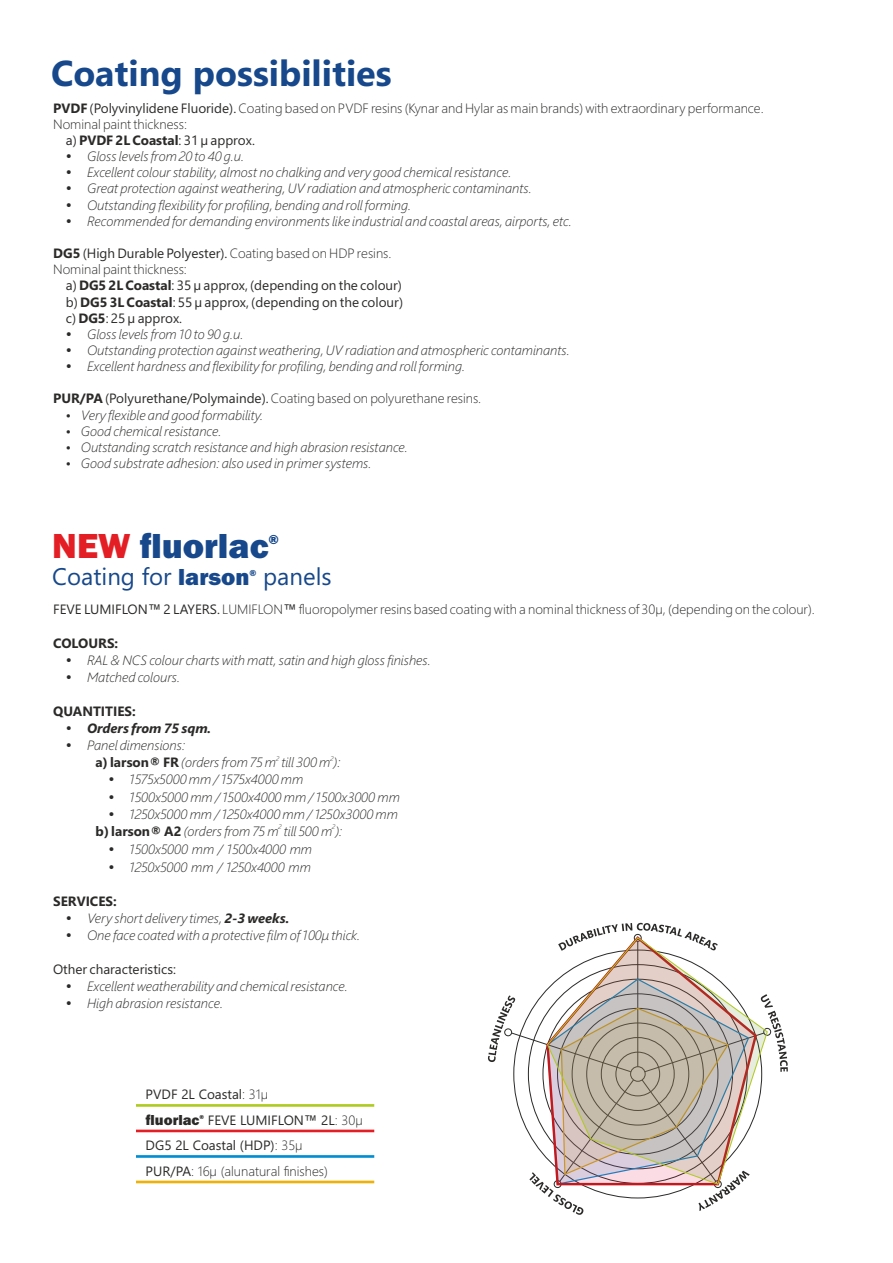
<style>
.page{position:relative;width:893px;height:1263px;background:#fff}
.page>*{position:absolute;margin:0;border:0;box-sizing:border-box;transform-origin:0 0}
.t1{font:700 36px "Segoe UI";color:#16488b}
.t2{font:800 36px "Franklin Gothic";color:#16488b}
.t3{font:24px "Segoe UI";color:#16488b}
.t4{font:italic 300 13.5px/17.1px "Segoe UI";color:#2b2a29}
.t5{font:300 13.5px/16.2px "Segoe UI";color:#2b2a29}
.t6{font:13.5px "Segoe UI";color:#2b2a29}
.t7{font:700 13.5px "Segoe UI";color:#2b2a29}
.t8{font:italic 700 13.5px "Segoe UI";color:#2b2a29}
.t9{font:800 13.5px "Franklin Gothic";color:#16488b}
.t10{font:800 9px "Franklin Gothic";color:#16488b}
.t11{font:italic 300 6.75px "Segoe UI";color:#2b2a29}
.t12{font:800 6px "Franklin Gothic";color:#2b2a29}
.s1{font-weight:700}
.s2{font-weight:400}
.s3{font-weight:700;font-style:normal}
.s4{font-weight:400;font-style:normal}
.s5{font-style:normal}
.s6{color:#e31e24}
.s7{font-family:"Franklin Gothic";font-weight:800}
.s8{font-family:"Arial";font-weight:400}
.s9{font-weight:300}
.s10{font-family:"Franklin Gothic";font-weight:800;font-size:15px}
.s11{font-family:"Arial"}
</style>
<div class="page">
<hr style="left:136px;top:1104px;width:238px;height:3px;background:#b0cb1f">
<hr style="left:136px;top:1129px;width:238px;height:3px;background:#e31e24">
<hr style="left:136px;top:1181px;width:238px;height:2px;background:#eeb107">
<hr style="left:136px;top:1155px;width:238px;height:3px;background:#008dd2">
<svg style="left:581px;top:923px;width:115px;height:11px"></svg>
<svg style="left:488px;top:992px;width:300px;height:223px"></svg>
<svg style="left:544px;top:934px;width:214px;height:252px"></svg>
<svg style="left:547px;top:937px;width:221px;height:247px"></svg>
<h1 class="t1" style="left:51px;top:59px;width:342px">Coating possibilities</h1>
<p class="t5" style="left:53px;top:101px;width:712px"><span class="s1">PVDF</span> <span class="s2">(Polyvinylidene Fluoride).</span> Coating based on PVDF resins (Kynar and Hylar as main brands) with extraordinary performance.</p>
<p class="t5" style="left:53px;top:117px;width:135px">Nominal paint thickness:</p>
<p class="t6" style="left:66px;top:135px;width:191px">a) <span class="s1">PVDF 2L Coastal</span>: 31 µ approx.</p>
<p class="t4" style="left:87px;top:149px;width:159px">Gloss levels from 20 to 40 g.u.</p>
<p class="t4" style="left:87px;top:165px;width:426px">Excellent colour stability, almost no chalking and very good chemical resistance.</p>
<p class="t4" style="left:87px;top:181px;width:446px">Great protection against weathering, UV radiation and atmospheric contaminants.</p>
<p class="t4" style="left:87px;top:197px;width:326px">Outstanding flexibility for profiling, bending and roll forming.</p>
<p class="t4" style="left:87px;top:214px;width:486px">Recommended for demanding environments like industrial and coastal areas, airports, etc.</p>
<p class="t5" style="left:53px;top:246px;width:340px"><span class="s1">DG5</span> <span class="s2">(High Durable Polyester).</span> Coating based on HDP resins.<br>Nominal paint thickness:</p>
<p class="t6" style="left:66px;top:280px;width:338px">a) <span class="s1">DG5 2L Coastal</span>: 35 µ approx, (depending on the colour)</p>
<p class="t6" style="left:66px;top:297px;width:339px">b) <span class="s1">DG5 3L Coastal</span>: 55 µ approx, (depending on the colour)</p>
<p class="t6" style="left:66px;top:313px;width:118px">c) <span class="s1">DG5</span>: 25 µ approx.</p>
<p class="t4" style="left:87px;top:327px;width:158px">Gloss levels from 10 to 90 g.u.</p>
<p class="t4" style="left:87px;top:343px;width:484px">Outstanding protection against weathering, UV radiation and atmospheric contaminants.</p>
<p class="t4" style="left:87px;top:359px;width:380px">Excellent hardness and flexibility for profiling, bending and roll forming.</p>
<p class="t4" style="left:81px;top:392px;width:402px;line-height:16.2px;text-indent:-28px"><span class="s3">PUR/PA</span> <span class="s4">(Polyurethane/Polymainde).</span> <span class="s5">Coating based on polyurethane resins.<br></span>Very flexible and good formability.<br>Good chemical resistance.<br>Outstanding scratch resistance and high abrasion resistance.<br>Good substrate adhesion: also used in primer systems.</p>
<h1 class="t2" style="left:52px;top:532px;width:218px"><span class="s6">NEW</span> fluorlac</h1>
<p class="t9" style="left:268px;top:535px;width:12px">®</p>
<p class="t10" style="left:250px;top:569px;width:8px">®</p>
<h2 class="t3" style="left:52px;top:567px;width:281px">Coating for <span class="s7">larson</span> panels</h2>
<p class="t5" style="left:53px;top:602px;width:763px"><span class="s2">FEVE LUMIFLON</span><span class="s8">™</span> <span class="s2">2 LAYERS.</span> LUMIFLON<span class="s8">™</span> fluoropolymer resins based coating with a nominal thickness of 30µ, (depending on the colour).</p>
<p class="t7" style="left:53px;top:638px;width:67px">COLOURS:</p>
<p class="t4" style="left:87px;top:653px;width:345px">RAL &amp; NCS colour charts with matt, satin and high gloss finishes.<br>Matched colours.</p>
<p class="t7" style="left:53px;top:706px;width:84px">QUANTITIES:</p>
<p class="t8" style="left:87px;top:723px;width:126px">Orders from 75 sqm.</p>
<p class="t4" style="left:87px;top:738px;width:100px">Panel dimensions:</p>
<p class="t11" style="left:276px;top:756px;width:5px">2</p>
<p class="t11" style="left:330px;top:756px;width:5px">2</p>
<p class="t4" style="left:130px;top:755px;width:272px;text-indent:-34px"><span class="s3">a) larson® FR</span> (orders from 75 m till 300 m ):<br>1575x5000 mm / 1575x4000 mm<br>1500x5000 mm / 1500x4000 mm / 1500x3000 mm 1250x5000 mm / 1250x4000 mm / 1250x3000 mm</p>
<p class="t11" style="left:279px;top:824px;width:5px">2</p>
<p class="t11" style="left:332px;top:824px;width:5px">2</p>
<p class="t4" style="left:96px;top:823px;width:248px;line-height:18px;text-align:center"><span class="s3">b) larson® A2</span> (orders from 75 m till 500 m ):<br>1500x5000 mm / 1500x4000 mm<br>1250x5000 mm / 1250x4000 mm</p>
<p class="t4" style="left:87px;top:894px;width:275px;text-indent:-34px"><span class="s3">SERVICES:<br></span>Very short delivery times, <span class="s1">2-3 weeks.<br></span>One face coated with a protective film of 100µ thick.</p>
<p class="t6" style="left:53px;top:964px;width:124px">Other characteristics:</p>
<p class="t4" style="left:87px;top:979px;width:262px">Excellent weatherability and chemical resistance.<br>High abrasion resistance.</p>
<p class="t6" style="left:146px;top:1089px;width:124px">PVDF 2L Coastal<span class="s9">: 31µ</span></p>
<p class="t6" style="left:146px;top:1140px;width:159px">DG5 2L Coastal (HDP)<span class="s9">: 35µ</span></p>
<p class="t6" style="left:146px;top:1115px;width:219px"><span class="s10">fluorlac</span> FEVE LUMIFLON<span class="s11">™</span> 2L<span class="s9">: 30µ</span></p>
<p class="t12" style="left:199px;top:1115px;width:6px">®</p>
<p class="t5" style="left:146px;top:1164px;width:184px"><span class="s2">PUR/PA</span>: 16µ (alunatural finishes)</p>
</div>
